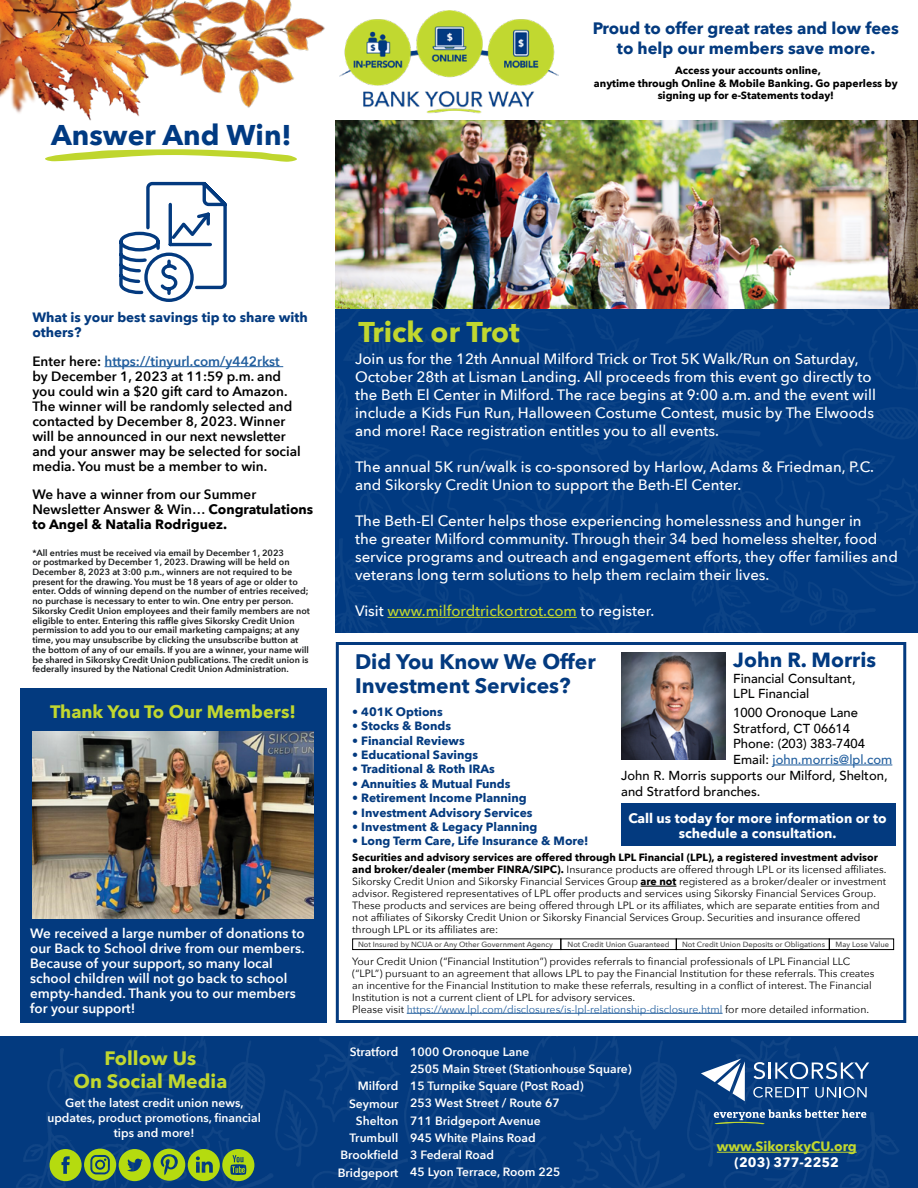
<style>
.page{position:relative;width:918px;height:1188px;background:#fff}
.page>*{position:absolute;margin:0;border:0;box-sizing:border-box;transform-origin:0 0}
.t1{font:700 28.5px "Avenir Next";color:#003a82}
.t2{font:700 28.5px "Avenir Next";color:#c1d72f}
.t3{font:700 21px/24px "Avenir Next";color:#033a7f}
.t4{font:700 20.55px "Avenir Next";color:#013a81}
.t5{font:700 19.35px/22.8px "Avenir Next";color:#c1d72f;text-align:center}
.t6{font:700 18px "Avenir Next";color:#c1d72f}
.t7{font:700 16.5px/19.8px "Avenir Next";color:#033a7f;text-align:center}
.t8{font:500 15px/18px "Avenir Next";color:#fff}
.t9{font:500 15px "Avenir Next";color:#c1d72f}
.t10{font:600 13.5px/15px "Avenir Next";color:#000101}
.t11{font:600 13.5px/15px "Avenir Next";color:#fff}
.t12{font:700 13.5px/15px "Avenir Next";color:#fff;text-align:center}
.t13{font:700 13.5px/15px "Avenir Next";color:#033a7f}
.t14{font:700 13.5px "Avenir Next";color:#c1d72f}
.t15{font:500 13.05px/15.6px "Avenir";color:#000101}
.t16{font:500 13.05px "Avenir";color:#215e9e}
.t17{font:600 12px/17.2px "Avenir Next";color:#fff;text-align:right}
.t18{font:700 12px "Avenir Next";color:#033a7f}
.t19{font:10.5px/12px "Avenir Next";color:#000101}
.t20{font:700 10.5px/12.6px "Avenir Next";color:#000;text-align:center}
.t21{font:600 9px/9.8px "Avenir Next";color:#1a1c1d}
.t22{font:500 7.5px "Avenir Next";color:#4b4b4b}
.s1{color:#215e9e}
.s2{font-weight:700}
.s3{color:#fff}
.s4{color:#000101}
</style>
<div class="page">
<img style="left:336px;top:120px;width:582px;height:513px">
<img style="left:0;top:1036px;width:918px;height:152px">
<div style="left:20px;top:689px;width:307px;height:334px;background:#033a7f"></div>
<hr style="left:717px;top:1152px;width:140px;height:1px;background:#c1d72f">
<svg style="left:701px;top:1059px;width:44px;height:42px"></svg>
<svg style="left:714px;top:1109px;width:152px;height:15px;background:#416a99"></svg>
<svg style="left:754px;top:1062px;width:115px;height:17px"></svg>
<svg style="left:753px;top:1087px;width:56px;height:11px"></svg>
<svg style="left:815px;top:1087px;width:52px;height:11px"></svg>
<svg style="left:50px;top:1149px;width:204px;height:32px;background:#719e3a"></svg>
<img style="left:345px;top:11px;width:213px;height:102px">
<hr style="left:105px;top:366px;width:178px;height:1px;background:#215e9e">
<div style="left:336px;top:642px;width:570px;height:381px;border:3px solid #033a7f"></div>
<svg style="left:241px;top:151px;width:56px;height:11px"></svg>
<div style="left:621px;top:803px;width:274px;height:43px;background:#033a7f"></div>
<hr style="left:773px;top:765px;width:119px;height:1px;background:#215e9e">
<img style="left:621px;top:652px;width:104px;height:107px">
<div style="left:352px;top:939px;width:209px;height:11px;border:1px solid #000"></div>
<div style="left:561px;top:939px;width:116px;height:11px;border:1px solid #000"></div>
<div style="left:676px;top:939px;width:154px;height:11px;border:1px solid #000"></div>
<div style="left:829px;top:939px;width:65px;height:11px;border:1px solid #000"></div>
<hr style="left:641px;top:886px;width:35px;height:1px;background:#000101">
<hr style="left:407px;top:1013px;width:316px;height:1px;background:#215e9e">
<hr style="left:388px;top:617px;width:189px;height:1px;background:#c1d72f">
<img style="left:241px;top:0;width:104px;height:142px">
<img style="left:0;top:0;width:241px;height:162px">
<svg style="left:119px;top:181px;width:108px;height:121px"></svg>
<img style="left:33px;top:731px;width:280px;height:188px">
<h1 class="t1" style="left:51px;top:110px;width:242px">Answer And Win!</h1>
<h3 class="t7" style="left:593px;top:19px;width:308px">Proud to offer great rates and low fees to help our members save more.</h3>
<p class="t20" style="left:594px;top:64px;width:305px">Access your accounts online,<br>anytime through Online &amp; Mobile Banking. Go paperless by signing up for e-Statements today!</p>
<p class="t13" style="left:32px;top:310px;width:277px">What is your best savings tip to share with others?</p>
<p class="t10" style="left:32px;top:353px;width:270px">Enter here: <span class="s1">https://tinyurl.com/y442rkst<br></span>by December 1, 2023 at 11:59 p.m. and you could win a $20 gift card to Amazon.<br>The winner will be randomly selected and contacted by December 8, 2023. Winner will be announced in our next newsletter and your answer may be selected for social media. You must be a member to win.</p>
<p class="t10" style="left:32px;top:487px;width:282px">We have a winner from our Summer<br>Newsletter Answer &amp; Win… <span class="s2">Congratulations to Angel &amp; Natalia Rodriguez.</span></p>
<h1 class="t2" style="left:359px;top:307px;width:163px">Trick or Trot</h1>
<p class="t8" style="left:355px;top:350px;width:522px">Join us for the 12th Annual Milford Trick or Trot 5K Walk/Run on Saturday, October 28th at Lisman Landing. All proceeds from this event go directly to the Beth El Center in Milford. The race begins at 9:00 a.m. and the event will include a Kids Fun Run, Halloween Costume Contest, music by The Elwoods and more! Race registration entitles you to all events.</p>
<h3 class="t8" style="left:355px;top:458px;width:521px">The annual 5K run/walk is co-sponsored by Harlow, Adams &amp; Friedman, P.C. and Sikorsky Credit Union to support the Beth-El Center.</h3>
<p class="t8" style="left:355px;top:512px;width:544px">The Beth-El Center helps those experiencing homelessness and hunger in<br>the greater Milford community. Through their 34 bed homeless shelter, food service programs and outreach and engagement efforts, they offer families and veterans long term solutions to help them reclaim their lives.</p>
<h3 class="t9" style="left:355px;top:598px;width:301px"><span class="s3">Visit</span> www.milfordtrickortrot.com <span class="s3">to register.</span></h3>
<p class="t21" style="left:32px;top:547px;width:279px">*All entries must be received via email by December 1, 2023<br>or postmarked by December 1, 2023. Drawing will be held on December 8, 2023 at 3:00 p.m., winners are not required to be present for the drawing. You must be 18 years of age or older to enter. Odds of winning depend on the number of entries received; no purchase is necessary to enter to win. One entry per person.<br>Sikorsky Credit Union employees and their family members are not eligible to enter. Entering this raffle gives Sikorsky Credit Union permission to add you to our email marketing campaigns; at any time, you may unsubscribe by clicking the unsubscribe button at the bottom of any of our emails. If you are a winner, your name will be shared in Sikorsky Credit Union publications. The credit union is federally insured by the National Credit Union Administration.</p>
<h2 class="t3" style="left:355px;top:649px;width:242px">Did You Know We Offer<br>Investment Services?</h2>
<h3 class="t4" style="left:733px;top:642px;width:144px">John R. Morris</h3>
<p class="t15" style="left:733px;top:670px;width:124px">Financial Consultant,<br>LPL Financial</p>
<p class="t15" style="left:733px;top:704px;width:126px">1000 Oronoque Lane</p>
<p class="t15" style="left:733px;top:720px;width:118px">Stratford, CT 06614</p>
<p class="t15" style="left:733px;top:735px;width:133px">Phone: (203) 383-7404</p>
<p class="t16" style="left:733px;top:748px;width:161px"><span class="s4">Email:</span> john.morris@lpl.com</p>
<p class="t15" style="left:621px;top:767px;width:268px">John R. Morris supports our Milford, Shelton,</p>
<p class="t15" style="left:621px;top:783px;width:141px">and Stratford branches.</p>
<h3 class="t6" style="left:50px;top:696px;width:247px">Thank You To Our Members!</h3>
<p class="t18" style="left:352px;top:701px;width:92px">• 401K Options</p>
<p class="t18" style="left:352px;top:716px;width:100px">• Stocks &amp; Bonds</p>
<p class="t18" style="left:352px;top:730px;width:114px">• Financial Reviews</p>
<p class="t18" style="left:352px;top:744px;width:127px">• Educational Savings</p>
<p class="t18" style="left:352px;top:759px;width:144px">• Traditional &amp; Roth IRAs</p>
<p class="t18" style="left:352px;top:773px;width:160px">• Annuities &amp; Mutual Funds</p>
<p class="t18" style="left:352px;top:788px;width:176px">• Retirement Income Planning</p>
<p class="t18" style="left:352px;top:802px;width:182px">• Investment Advisory Services</p>
<p class="t18" style="left:352px;top:816px;width:187px">• Investment &amp; Legacy Planning</p>
<p class="t18" style="left:352px;top:831px;width:238px">• Long Term Care, Life Insurance &amp; More!</p>
<p class="t12" style="left:628px;top:810px;width:260px">Call us today for more information or to schedule a consultation.</p>
<p class="t11" style="left:30px;top:925px;width:276px">We received a large number of donations to our Back to School drive from our members.<br>Because of your support, so many local school children will not go back to school empty-handed. Thank you to our members for your support!</p>
<h3 class="t5" style="left:74px;top:1047px;width:155px">Follow Us<br>On Social Media</h3>
<p class="t17" style="left:47px;top:1095px;width:215px;line-height:15px;text-align:center">Get the latest credit union news, updates, product promotions, financial tips and more!</p>
<p class="t19" style="left:352px;top:851px;width:536px"><span class="s2">Securities and advisory services are offered through LPL Financial (LPL), a registered investment advisor and broker/dealer (member FINRA/SIPC).</span> Insurance products are offered through LPL or its licensed affiliates.<br>Sikorsky Credit Union and Sikorsky Financial Services Group <span class="s2">are not</span> registered as a broker/dealer or investment advisor. Registered representatives of LPL offer products and services using Sikorsky Financial Services Group.<br>These products and services are being offered through LPL or its affiliates, which are separate entities from and not affiliates of Sikorsky Credit Union or Sikorsky Financial Services Group. Securities and insurance offered through LPL or its affiliates are:</p>
<p class="t19" style="left:352px;top:954px;width:524px">Your Credit Union (“Financial Institution”) provides referrals to financial professionals of LPL Financial LLC (“LPL”) pursuant to an agreement that allows LPL to pay the Financial Institution for these referrals. This creates an incentive for the Financial Institution to make these referrals, resulting in a conflict of interest. The Financial Institution is not a current client of LPL for advisory services.<br>Please visit <span class="s1">https://www.lpl.com/disclosures/is-lpl-relationship-disclosure.html</span> for more detailed information.</p>
<p class="t22" style="left:358px;top:938px;width:196px">Not Insured by NCUA or Any Other Government Agency</p>
<p class="t22" style="left:568px;top:938px;width:104px">Not Credit Union Guaranteed</p>
<p class="t22" style="left:682px;top:938px;width:145px">Not Credit Union Deposits or Obligations</p>
<p class="t22" style="left:836px;top:938px;width:55px">May Lose Value</p>
<p class="t17" style="left:350px;top:1043px;width:50px">Stratford</p>
<p class="t17" style="left:338px;top:1077px;width:62px">Milford<br>Seymour<br>Shelton<br>Trumbull<br>Brookfield<br>Bridgeport</p>
<p class="t17" style="left:410px;top:1043px;width:223px;text-align:left">1000 Oronoque Lane<br>2505 Main Street (Stationhouse Square)<br>15 Turnpike Square (Post Road)<br>253 West Street / Route 67<br>711 Bridgeport Avenue<br>945 White Plains Road<br>3 Federal Road<br>45 Lyon Terrace, Room 225</p>
<p class="t14" style="left:717px;top:1135px;width:141px">www.SikorskyCU.org</p>
<p class="t12" style="left:735px;top:1155px;width:106px">(203) 377-2252</p>
</div>
